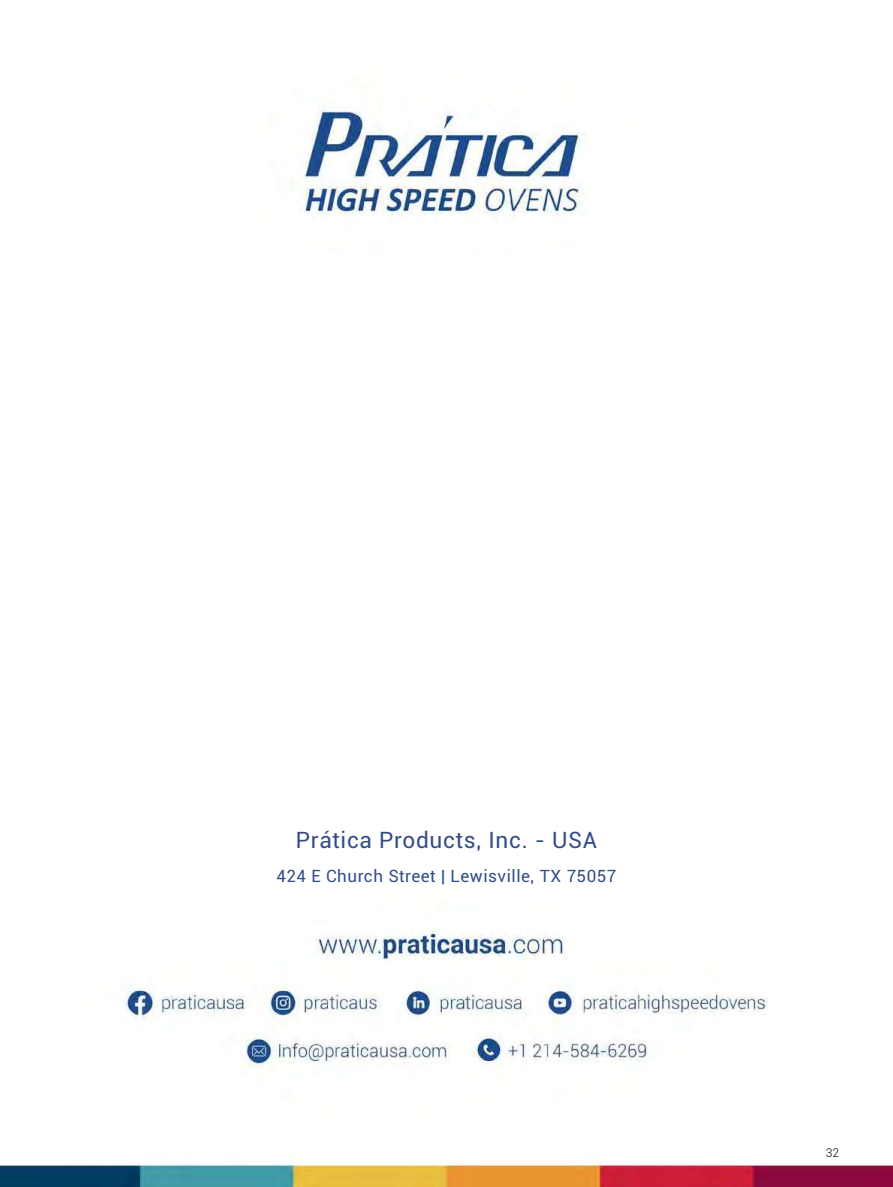
<style>
.page{position:relative;width:893px;height:1187px;background:#fff}
.page>*{position:absolute;margin:0;border:0;box-sizing:border-box;transform-origin:0 0}
.t1{font:22.65px "Roboto";letter-spacing:.03em;color:#344d87}
.t2{font:16.95px "Roboto";letter-spacing:.03em;color:#344d87}
.t3{font:300 12px "Roboto";color:#000}
</style>
<div class="page">
<img style="left:0;top:106px;width:893px;height:1080px">
<h1 class="t1" style="left:296px;top:824px;width:303px">Prática Products, Inc. - USA</h1>
<p class="t2" style="left:276px;top:864px;width:341px">424 E Church Street | Lewisville, TX 75057</p>
<p class="t3" style="left:826px;top:1144px;width:15px">32</p>
</div>
